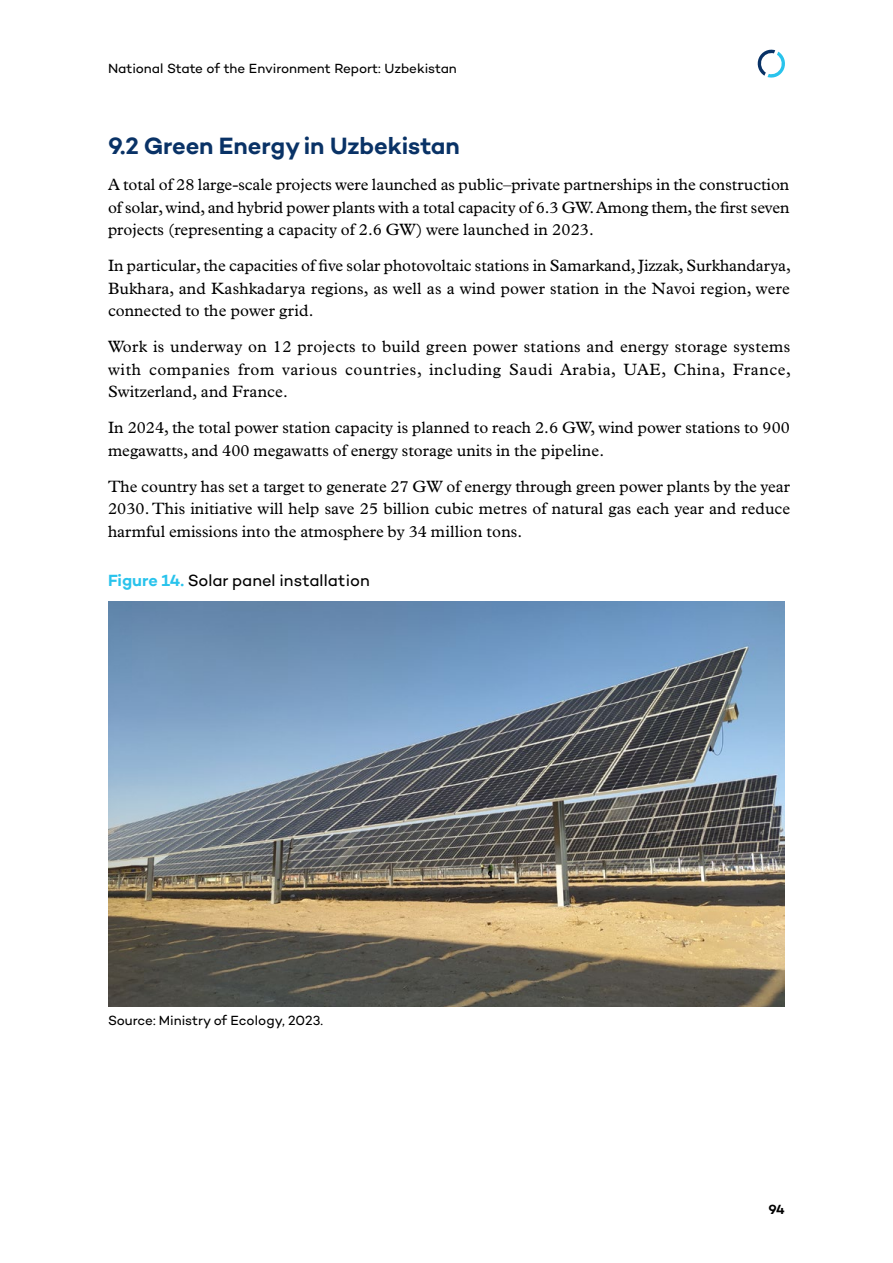
<style>
.page{position:relative;width:893px;height:1263px;background:#fff}
.page>*{position:absolute;margin:0;border:0;box-sizing:border-box;transform-origin:0 0}
.t1{font:600 24px "Campton";color:#093266}
.t2{font:16.5px/22.5px "Plantin MT Pro";color:#000;text-align:justify}
.t3{font:16.5px "Campton";color:#000}
.t4{font:13.5px "Campton";letter-spacing:-.005em;color:#000}
.t5{font:600 13.5px "Campton";color:#000}
.s1{font-weight:600;color:#29c3ec}
</style>
<div class="page">
<svg style="left:757px;top:49px;width:28px;height:29px"></svg>
<img style="left:108px;top:601px;width:677px;height:405px">
<p class="t4" style="left:108px;top:60px;width:350px">National State of the Environment Report: Uzbekistan</p>
<h1 class="t1" style="left:108px;top:131px;width:353px">9.2 Green Energy in Uzbekistan</h1>
<p class="t2" style="left:108px;top:174px;width:683px">A total of 28 large-scale projects were launched as public–private partnerships in the construction of solar, wind, and hybrid power plants with a total capacity of 6.3 GW. Among them, the first seven projects (representing a capacity of 2.6 GW) were launched in 2023.</p>
<p class="t2" style="left:108px;top:255px;width:684px">In particular, the capacities of five solar photovoltaic stations in Samarkand, Jizzak, Surkhandarya, Bukhara, and Kashkadarya regions, as well as a wind power station in the Navoi region, were connected to the power grid.</p>
<p class="t2" style="left:108px;top:336px;width:684px">Work is underway on 12 projects to build green power stations and energy storage systems with companies from various countries, including Saudi Arabia, UAE, China, France, Switzerland, and France.</p>
<p class="t2" style="left:108px;top:417px;width:683px">In 2024, the total power station capacity is planned to reach 2.6 GW, wind power stations to 900 megawatts, and 400 megawatts of energy storage units in the pipeline.</p>
<p class="t2" style="left:108px;top:475px;width:684px">The country has set a target to generate 27 GW of energy through green power plants by the year 2030. This initiative will help save 25 billion cubic metres of natural gas each year and reduce harmful emissions into the atmosphere by 34 million tons.</p>
<p class="t3" style="left:108px;top:570px;width:263px"><span class="s1">Figure 14.</span> Solar panel installation</p>
<p class="t4" style="left:108px;top:1012px;width:217px">Source: Ministry of Ecology, 2023.</p>
<p class="t5" style="left:768px;top:1201px;width:18px">94</p>
</div>
